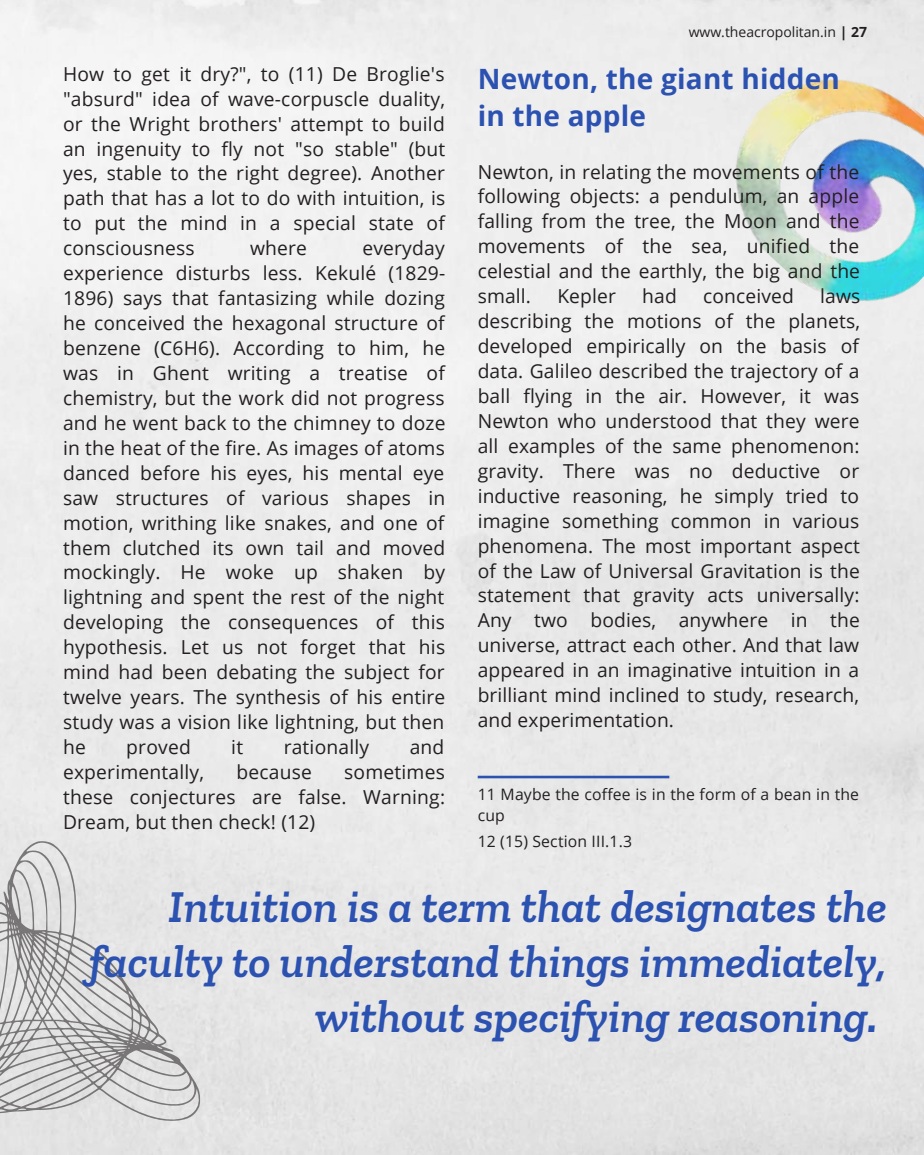
<style>
.page{position:relative;width:924px;height:1155px;background:#fff}
.page>*{position:absolute;margin:0;border:0;box-sizing:border-box;transform-origin:0 0}
.t1{font:italic 600 46.38px/55.1px "Zilla Slab";color:#2c52b1;text-align:right}
.t2{font:700 28px/36.8px "Open Sans";letter-spacing:.01em;color:#2c52b1}
.t3{font:19.25px/25px "Open Sans";letter-spacing:.01em;color:#231f20;text-align:justify}
.t4{font:15.75px/21px "Open Sans";letter-spacing:.01em;color:#231f20}
.t5{font:14px "Open Sans";color:#231f20}
.s1{font-weight:700}
</style>
<div class="page">
<img style="left:691px;top:32px;width:233px;height:310px">
<svg style="left:0;top:841px;width:200px;height:280px;background:#d2d2d2"></svg>
<hr style="left:478px;top:776px;width:191px;height:2px;background:#2c52b1">
<p class="t3" style="left:63px;top:61px;width:384px">How to get it dry?", to (11) De Broglie's "absurd" idea of wave-corpuscle duality, or the Wright brothers' attempt to build an ingenuity to fly not "so stable" (but yes, stable to the right degree). Another path that has a lot to do with intuition, is to put the mind in a special state of consciousness</p>
<p class="t3" style="left:63px;top:235px;width:384px;text-indent:299px">everyday experience disturbs less. Kekulé (1829- 1896) says that fantasizing while dozing he conceived the hexagonal structure of benzene (C6H6). According to him, he was in Ghent writing a treatise of chemistry, but the work did not progress and he went back to the chimney to doze in the heat of the fire. As images of atoms danced before his eyes, his mental eye saw structures of various shapes in motion, writhing like snakes, and one of them clutched its own tail and moved mockingly. He woke up shaken by lightning and spent the rest of the night developing the consequences of this hypothesis. Let us not forget that his mind had been debating the subject for twelve years. The synthesis of his entire study was a vision like lightning, but then he</p>
<p class="t3" style="left:250px;top:235px;width:59px">where</p>
<p class="t3" style="left:126px;top:734px;width:66px">proved</p>
<p class="t3" style="left:231px;top:734px;width:13px">it</p>
<p class="t3" style="left:284px;top:734px;width:87px">rationally</p>
<p class="t3" style="left:410px;top:734px;width:36px">and</p>
<p class="t3" style="left:63px;top:759px;width:143px">experimentally,</p>
<p class="t3" style="left:236px;top:759px;width:77px">because</p>
<p class="t3" style="left:63px;top:759px;width:384px;text-indent:281px">sometimes these conjectures are false. Warning:<br>Dream, but then check! (12)</p>
<p class="t5" style="left:689px;top:22px;width:180px">www.theacropolitan.in <span class="s1">| 27</span></p>
<h2 class="t2" style="left:478px;top:60px;width:364px">Newton, the giant hidden in the apple</h2>
<p class="t3" style="left:478px;top:159px;width:384px">Newton, in relating the movements of the following objects: a pendulum, an apple falling from the tree, the Moon and the movements of the sea, unified the celestial and the earthly, the big and the small.</p>
<p class="t3" style="left:478px;top:283px;width:384px;text-indent:342px">laws describing the motions of the planets, developed empirically on the basis of data. Galileo described the trajectory of a ball flying in the air. However, it was Newton who understood that they were all examples of the same phenomenon: gravity. There was no deductive or inductive reasoning, he simply tried to imagine something common in various phenomena. The most important aspect of the Law of Universal Gravitation is the statement that gravity acts universally:<br>Any two bodies, anywhere in the universe, attract each other. And that law appeared in an imaginative intuition in a brilliant mind inclined to study, research, and experimentation.</p>
<p class="t3" style="left:557px;top:283px;width:60px">Kepler</p>
<p class="t3" style="left:642px;top:283px;width:36px">had</p>
<p class="t3" style="left:703px;top:283px;width:92px">conceived</p>
<p class="t4" style="left:478px;top:784px;width:383px">11 Maybe the coffee is in the form of a bean in the cup</p>
<p class="t4" style="left:478px;top:831px;width:156px">12 (15) Section III.1.3</p>
<h1 class="t1" style="left:90px;top:879px;width:799px">Intuition is a term that designates the faculty to understand things immediately, without specifying reasoning.</h1>
</div>
